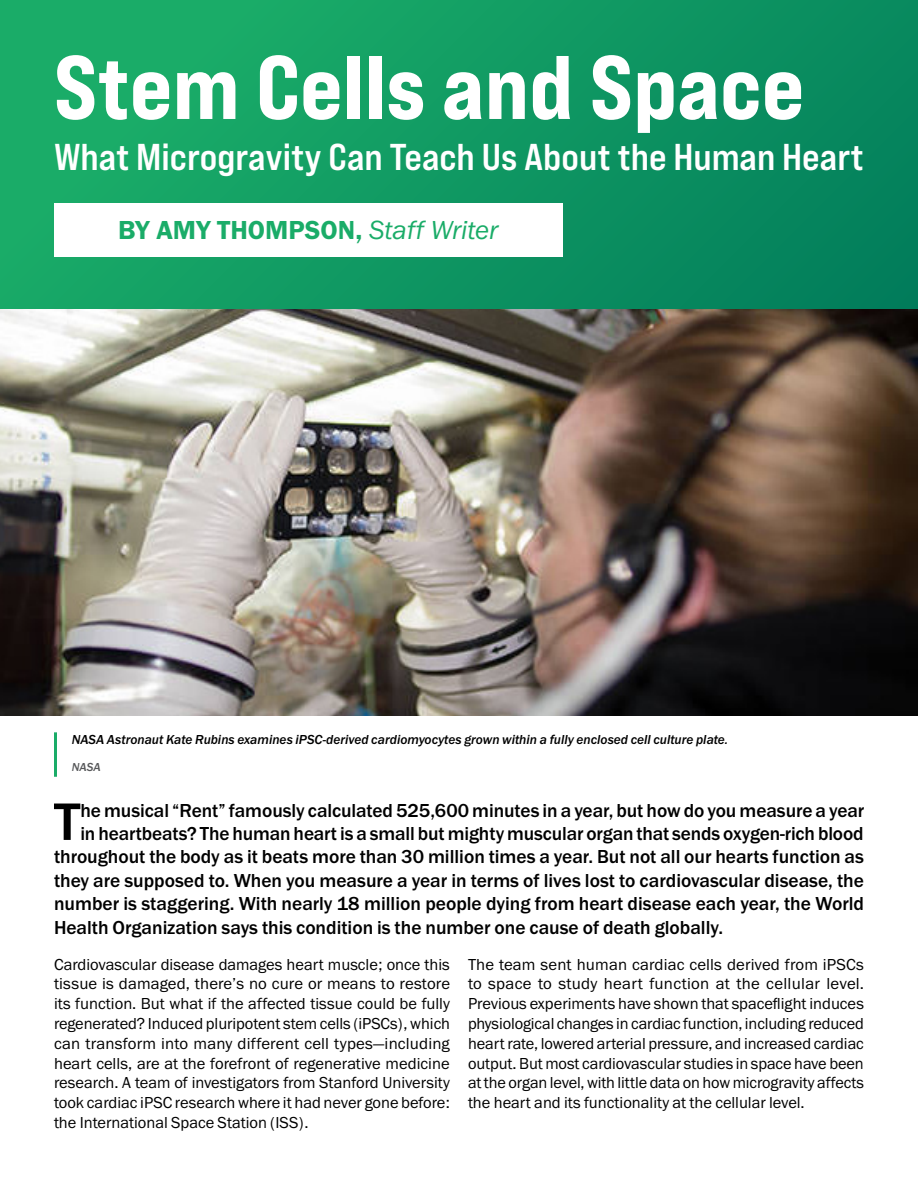
<style>
.page{position:relative;width:918px;height:1188px;background:#fff}
.page>*{position:absolute;margin:0;border:0;box-sizing:border-box;transform-origin:0 0}
.t1{font:90px "Bebas Neue Pro Exp Eb";color:#fff}
.t2{font:500 54.6px "Franklin Gothic URW";color:#000}
.t3{font:37.35px "Bebas Neue Pro Exp Bd";color:#fff}
.t4{font:27px "Franklin Gothic URW Dem";color:#1aac68}
.t5{font:500 19.5px "Franklin Gothic URW";color:#000}
.t6{font:16.5px/19.8px "Franklin Gothic URW Boo";color:#000101;text-align:justify}
.t7{font:13.5px "Franklin Gothic URW Med Ita";color:#000101}
.t8{font:12px "Franklin Gothic URW Med Ita";color:#58595b}
.s1{font-family:"Franklin Gothic URW Boo Ita"}
</style>
<div class="page">
<img style="left:0;top:309px;width:918px;height:407px">
<div style="left:0;top:0;width:918px;height:309px;background:linear-gradient(to right,#1eb16a,#05835d)"></div>
<div style="left:54px;top:203px;width:508px;height:53px;background:#fff"></div>
<hr style="left:54px;top:732px;width:3px;height:45px;background:#1aac68">
<h1 class="t1" style="left:54px;top:31px;width:752px">Stem Cells and Space</h1>
<h3 class="t3" style="left:54px;top:134px;width:811px">What Microgravity Can Teach Us About the Human Heart</h3>
<h3 class="t4" style="left:118px;top:213px;width:382px">BY AMY THOMPSON, <span class="s1">Staff Writer</span></h3>
<p class="t7" style="left:72px;top:732px;width:658px">NASA Astronaut Kate Rubins examines iPSC-derived cardiomyocytes grown within a fully enclosed cell culture plate.</p>
<p class="t8" style="left:72px;top:760px;width:30px">NASA</p>
<h2 class="t2" style="left:54px;top:788px;width:28px">T</h2>
<p class="t5" style="left:80px;top:798px;width:785px">he musical “Rent” famously calculated 525,600 minutes in a year, but how do you measure a year</p>
<p class="t5" style="left:80px;top:821px;width:785px">in heartbeats? The human heart is a small but mighty muscular organ that sends oxygen-rich blood</p>
<p class="t5" style="left:54px;top:845px;width:812px">throughout the body as it beats more than 30 million times a year. But not all our hearts function as</p>
<p class="t5" style="left:54px;top:868px;width:811px">they are supposed to. When you measure a year in terms of lives lost to cardiovascular disease, the</p>
<p class="t5" style="left:54px;top:892px;width:812px">number is staggering. With nearly 18 million people dying from heart disease each year, the World</p>
<p class="t5" style="left:54px;top:915px;width:671px">Health Organization says this condition is the number one cause of death globally.</p>
<p class="t6" style="left:54px;top:954px;width:398px">Cardiovascular disease damages heart muscle; once this tissue is damaged, there’s no cure or means to restore its function. But what if the affected tissue could be fully regenerated? Induced pluripotent stem cells (iPSCs), which can transform into many different cell types—including heart cells, are at the forefront of regenerative medicine research. A team of investigators from Stanford University took cardiac iPSC research where it had never gone before: the International Space Station (ISS).</p>
<p class="t6" style="left:468px;top:954px;width:398px">The team sent human cardiac cells derived from iPSCs to space to study heart function at the cellular level.<br>Previous experiments have shown that spaceflight induces physiological changes in cardiac function, including reduced heart rate, lowered arterial pressure, and increased cardiac output. But most cardiovascular studies in space have been at the organ level, with little data on how microgravity affects the heart and its functionality at the cellular level.</p>
</div>
